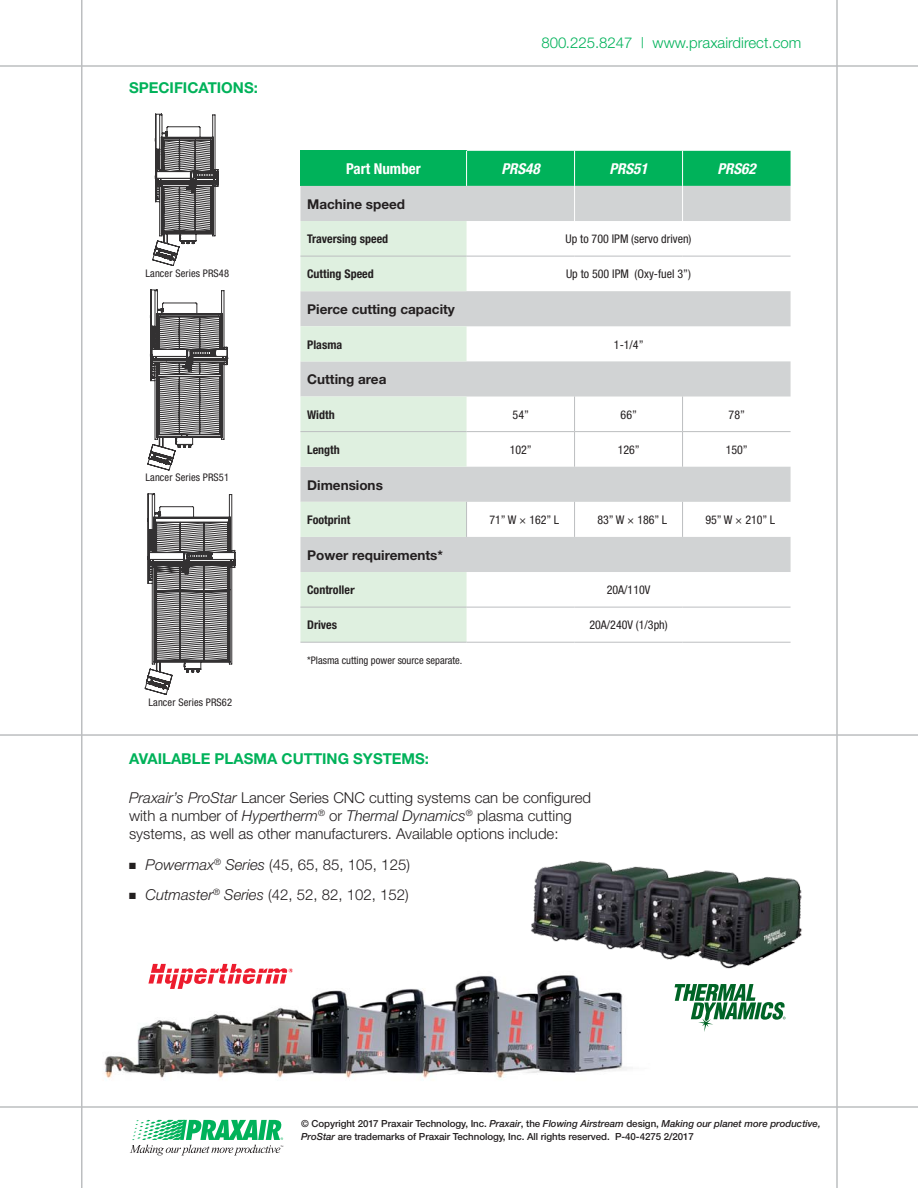
<style>
.page{position:relative;width:918px;height:1188px;background:#fff}
.page>*{position:absolute;margin:0;border:0;box-sizing:border-box;transform-origin:0 0}
.t1{font:300 15px/18px "Helvetica Neue";color:#231f20}
.t2{font:700 15px "Helvetica Neue";color:#00b25a}
.t3{font:300 15px "Helvetica Neue";color:#00b25a}
.t4{font:italic 700 condensed 15px "Helvetica Neue";color:#fff}
.t5{font:700 condensed 15px "Helvetica Neue";color:#fff}
.t6{font:700 13.5px "Helvetica Neue";color:#231f20}
.t7{font:condensed 12px "Helvetica Neue";color:#231f20}
.t8{font:700 condensed 12px "Helvetica Neue";color:#231f20}
.t9{font:condensed 10.5px "Helvetica Neue";letter-spacing:.01em;color:#231f20}
.t10{font:500 9.75px/13.5px "Helvetica Neue";letter-spacing:-.005em;color:#231f20}
.s1{font-stretch:normal}
.s2{font-style:italic}
</style>
<div class="page">
<hr style="left:0;top:65px;width:918px;height:2px;background:#bcbec0">
<hr style="left:0;top:1106px;width:918px;height:2px;background:#bcbec0">
<hr style="left:836px;top:0;width:2px;height:1188px;background:#bcbec0">
<svg style="left:130px;top:1120px;width:153px;height:35px"></svg>
<hr style="left:81px;top:0;width:1px;height:1188px;background:#bcbec0">
<div style="left:300px;top:151px;width:167px;height:35px;background:#00b25a"></div>
<div style="left:467px;top:151px;width:324px;height:35px;background:#00b25a"></div>
<svg style="left:300px;top:186px;width:491px;height:386px"></svg>
<svg style="left:300px;top:221px;width:167px;height:421px;background:#dae6dc"></svg>
<hr style="left:466px;top:151px;width:1px;height:35px;background:#fff">
<hr style="left:574px;top:151px;width:1px;height:35px;background:#fff">
<hr style="left:300px;top:256px;width:167px;height:1px;background:#bcbec0">
<hr style="left:467px;top:256px;width:108px;height:1px;background:#bcbec0">
<hr style="left:575px;top:256px;width:108px;height:1px;background:#bcbec0">
<hr style="left:683px;top:256px;width:108px;height:1px;background:#bcbec0">
<hr style="left:300px;top:431px;width:167px;height:1px;background:#bcbec0">
<hr style="left:467px;top:431px;width:108px;height:1px;background:#bcbec0">
<hr style="left:575px;top:431px;width:108px;height:1px;background:#bcbec0">
<hr style="left:683px;top:431px;width:108px;height:1px;background:#bcbec0">
<hr style="left:300px;top:607px;width:167px;height:1px;background:#bcbec0">
<hr style="left:467px;top:607px;width:108px;height:1px;background:#bcbec0">
<hr style="left:575px;top:607px;width:108px;height:1px;background:#bcbec0">
<hr style="left:683px;top:607px;width:108px;height:1px;background:#bcbec0">
<hr style="left:574px;top:397px;width:1px;height:34px;background:#bcbec0">
<hr style="left:682px;top:397px;width:1px;height:34px;background:#bcbec0">
<hr style="left:574px;top:432px;width:1px;height:35px;background:#bcbec0">
<hr style="left:682px;top:432px;width:1px;height:35px;background:#bcbec0">
<hr style="left:300px;top:642px;width:167px;height:1px;background:#bcbec0">
<hr style="left:467px;top:642px;width:108px;height:1px;background:#bcbec0">
<hr style="left:575px;top:642px;width:108px;height:1px;background:#bcbec0">
<hr style="left:683px;top:642px;width:108px;height:1px;background:#bcbec0">
<hr style="left:682px;top:151px;width:1px;height:35px;background:#fff">
<hr style="left:574px;top:186px;width:1px;height:35px;background:#fff">
<hr style="left:682px;top:186px;width:1px;height:35px;background:#fff">
<hr style="left:466px;top:502px;width:1px;height:35px;background:#bcbec0">
<hr style="left:574px;top:502px;width:1px;height:35px;background:#bcbec0">
<hr style="left:682px;top:502px;width:1px;height:35px;background:#bcbec0">
<svg style="left:145px;top:494px;width:91px;height:201px"></svg>
<svg style="left:153px;top:114px;width:66px;height:152px"></svg>
<svg style="left:147px;top:289px;width:81px;height:182px"></svg>
<hr style="left:0;top:734px;width:918px;height:2px;background:#bcbec0">
<img style="left:104px;top:963px;width:524px;height:115px">
<img style="left:520px;top:860px;width:282px;height:109px">
<svg style="left:675px;top:984px;width:111px;height:48px"></svg>
<svg style="left:148px;top:964px;width:145px;height:25px"></svg>
<p class="t2" style="left:129px;top:78px;width:130px">SPECIFICATIONS:</p>
<p class="t9" style="left:145px;top:267px;width:85px">Lancer Series PRS48</p>
<p class="t9" style="left:145px;top:472px;width:85px">Lancer Series PRS51</p>
<p class="t9" style="left:148px;top:696px;width:85px">Lancer Series PRS62</p>
<p class="t3" style="left:541px;top:34px;width:261px">800.225.8247 | www.praxairdirect.com</p>
<p class="t5" style="left:346px;top:160px;width:76px">Part Number</p>
<p class="t4" style="left:501px;top:160px;width:40px">PRS48</p>
<p class="t4" style="left:609px;top:160px;width:40px">PRS51</p>
<p class="t4" style="left:717px;top:160px;width:40px">PRS62</p>
<p class="t6" style="left:307px;top:196px;width:99px">Machine speed</p>
<p class="t8" style="left:307px;top:232px;width:83px">Traversing speed</p>
<p class="t7" style="left:566px;top:232px;width:127px">Up to 700 IPM (servo driven)</p>
<p class="t8" style="left:307px;top:267px;width:68px">Cutting Speed</p>
<p class="t7" style="left:566px;top:267px;width:126px">Up to 500 IPM (Oxy-fuel 3”)</p>
<p class="t6" style="left:307px;top:301px;width:149px">Pierce cutting capacity</p>
<p class="t8" style="left:307px;top:337px;width:37px">Plasma</p>
<p class="t7" style="left:614px;top:337px;width:31px">1-1/4”</p>
<p class="t6" style="left:307px;top:371px;width:81px">Cutting area</p>
<p class="t8" style="left:307px;top:407px;width:29px">Width</p>
<p class="t7" style="left:513px;top:408px;width:18px">54”</p>
<p class="t7" style="left:621px;top:408px;width:18px">66”</p>
<p class="t7" style="left:729px;top:408px;width:18px">78”</p>
<p class="t8" style="left:307px;top:442px;width:34px">Length</p>
<p class="t7" style="left:510px;top:443px;width:24px">102”</p>
<p class="t7" style="left:618px;top:443px;width:24px">126”</p>
<p class="t7" style="left:726px;top:443px;width:24px">150”</p>
<p class="t6" style="left:307px;top:476px;width:77px">Dimensions</p>
<p class="t8" style="left:307px;top:512px;width:45px">Footprint</p>
<p class="t7" style="left:489px;top:513px;width:71px">71” W × 162” L</p>
<p class="t7" style="left:597px;top:513px;width:71px">83” W × 186” L</p>
<p class="t7" style="left:705px;top:513px;width:71px">95” W × 210” L</p>
<p class="t6" style="left:307px;top:547px;width:137px">Power requirements*</p>
<p class="t8" style="left:307px;top:583px;width:49px">Controlle<span class="s1">r</span></p>
<p class="t7" style="left:607px;top:583px;width:45px">20A/110V</p>
<p class="t8" style="left:307px;top:618px;width:31px">Drives</p>
<p class="t7" style="left:589px;top:618px;width:80px">20A/240V (1/3ph)</p>
<p class="t9" style="left:307px;top:654px;width:157px">*Plasma cutting power source separate.</p>
<p class="t2" style="left:129px;top:750px;width:302px">AVAILABLE PLASMA CUTTING SYSTEMS:</p>
<p class="t1" style="left:129px;top:788px;width:464px"><span class="s2">Praxair’s ProStar</span> Lancer Series CNC cutting systems can be configured with a number of <span class="s2">Hypertherm</span><sup>®</sup> or <span class="s2">Thermal Dynamics</span><sup>®</sup> plasma cutting systems, as well as other manufacturers. Available options include:</p>
<p class="t1" style="left:129px;top:855px;width:282px">■ <span class="s2">Powermax</span><sup>®</sup> <span class="s2">Series</span> (45, 65, 85, 105, 125)</p>
<p class="t1" style="left:129px;top:885px;width:281px">■ <span class="s2">Cutmaster</span><sup>®</sup> <span class="s2">Series</span> (42, 52, 82, 102, 152)</p>
<p class="t10" style="left:301px;top:1116px;width:521px">© Copyright 2017 Praxair Technology, Inc. <span class="s2">Praxair</span>, the <span class="s2">Flowing Airstream</span> design, <span class="s2">Making our planet more productive,<br>ProStar</span> are trademarks of Praxair Technology, Inc. All rights reserved. P-40-4275 2/2017</p>
</div>
